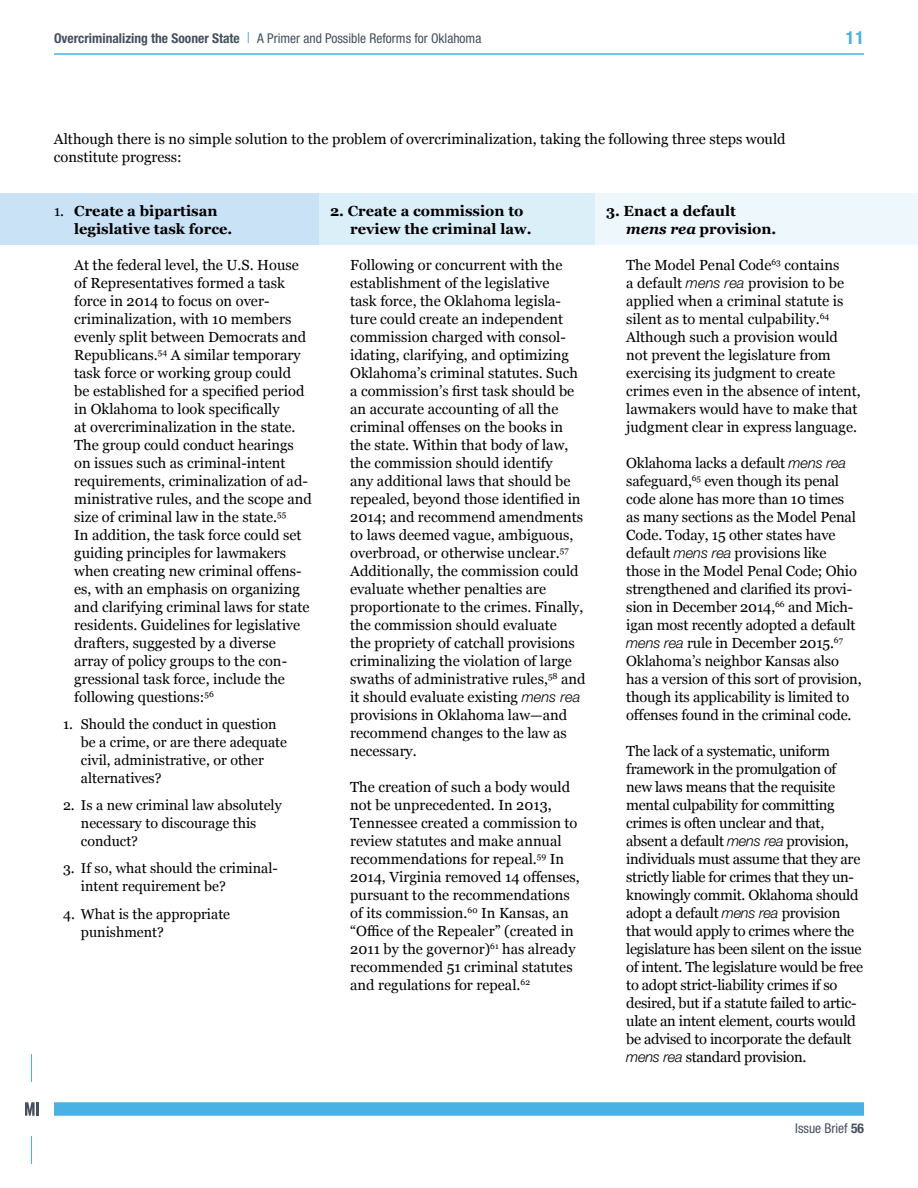
<style>
.page{position:relative;width:918px;height:1188px;background:#fff}
.page>*{position:absolute;margin:0;border:0;box-sizing:border-box;transform-origin:0 0}
.t1{font:700 condensed 18px "Helvetica Neue LT Pro";color:#4ab1e4}
.t2{font:14.7px/18px "Georgia";color:#000}
.t3{font:14.7px/18px "Georgia";letter-spacing:-.02em;color:#000}
.t4{font:700 14.7px/18px "Georgia";color:#000}
.t5{font:14.25px/18px "Georgia";color:#000}
.t6{font:condensed 13.5px "Helvetica Neue LT Pro";color:#45505f}
.s1{font-weight:700}
.s2{font-size:15.15px;color:#4ab1e4}
.s3{font-weight:400}
.s4{font-family:"Helvetica Neue LT Pro";font-weight:300;font-style:italic}
.s5{font-style:italic}
</style>
<div class="page">
<div style="left:54px;top:1102px;width:810px;height:14px;background:#4ab1e4"></div>
<hr style="left:54px;top:53px;width:810px;height:2px;background:#4ab1e4">
<svg style="left:31px;top:1054px;width:1px;height:28px"></svg>
<svg style="left:31px;top:1136px;width:1px;height:28px"></svg>
<svg style="left:25px;top:1102px;width:10px;height:14px"></svg>
<hr style="left:36px;top:1102px;width:3px;height:14px;background:#45505f">
<div style="left:0;top:193px;width:319px;height:52px;background:#cae2f5"></div>
<div style="left:319px;top:193px;width:276px;height:52px;background:#dbeff9"></div>
<div style="left:595px;top:193px;width:323px;height:52px;background:#edf7fc"></div>
<p class="t6" style="left:54px;top:30px;width:429px"><span class="s1">Overcriminalizing the Sooner State</span> <span class="s2">|</span> A Primer and Possible Reforms for Oklahoma</p>
<p class="t2" style="left:54px;top:129px;width:733px">Although there is no simple solution to the problem of overcriminalization, taking the following three steps would constitute progress:</p>
<p class="t1" style="left:846px;top:27px;width:20px">11</p>
<p class="t4" style="left:74px;top:201px;width:160px;text-indent:-20px"><span class="s3">1.</span> Create a bipartisan legislative task force.</p>
<p class="t2" style="left:74px;top:255px;width:239px">At the federal level, the U.S. House of Representatives formed a task force in 2014 to focus on over&shy;criminalization, with 10 members evenly split between Democrats and Republicans.<sup>54</sup> A similar temporary task force or working group could<br>be established for a specified period in Oklahoma to look specifically<br>at overcriminalization in the state.<br>The group could conduct hearings on issues such as criminal-intent requirements, criminalization of ad&shy;ministrative rules, and the scope and size of criminal law in the state.<sup>55<br></sup>In addition, the task force could set guiding principles for lawmakers when creating new criminal offens&shy;es, with an emphasis on organizing and clarifying criminal laws for state residents. Guidelines for legislative drafters, suggested by a diverse array of policy groups to the con&shy;gressional task force, include the following questions:<sup>56</sup></p>
<p class="t5" style="left:81px;top:714px;width:208px;text-indent:-18px">1. Should the conduct in question be a crime, or are there adequate civil, administrative, or other alternatives?</p>
<p class="t5" style="left:81px;top:796px;width:202px;text-indent:-18px">2. Is a new criminal law absolutely necessary to discourage this conduct?</p>
<p class="t5" style="left:81px;top:859px;width:198px;text-indent:-18px">3. If so, what should the criminal&shy;intent requirement be?</p>
<p class="t5" style="left:81px;top:904px;width:151px;text-indent:-18px">4. What is the appropriate punishment?</p>
<p class="t4" style="left:350px;top:201px;width:183px;text-indent:-20px">2. Create a commission to review the criminal law.</p>
<p class="t2" style="left:350px;top:255px;width:237px">Following or concurrent with the establishment of the legislative<br>task force, the Oklahoma legisla&shy;ture could create an independent commission charged with consol&shy;idating, clarifying, and optimizing Oklahoma’s criminal statutes. Such a commission’s first task should be an accurate accounting of all the criminal offenses on the books in the state. Within that body of law, the commission should identify<br>any additional laws that should be repealed, beyond those identified in 2014; and recommend amendments to laws deemed vague, ambiguous, overbroad, or otherwise unclear.<sup>57<br></sup>Additionally, the commission could evaluate whether penalties are proportionate to the crimes. Finally, the commission should evaluate<br>the propriety of catchall provisions criminalizing the violation of large swaths of administrative rules,<sup>58</sup> and it should evaluate existing <span class="s4">mens rea </span>provisions in Oklahoma law—and recommend changes to the law as necessary.</p>
<p class="t2" style="left:350px;top:777px;width:231px">The creation of such a body would not be unprecedented. In 2013, Tennessee created a commission to review statutes and make annual recommendations for repeal.<sup>59</sup> In 2014, Virginia removed 14 offenses, pursuant to the recommendations of its commission.<sup>60</sup> In Kansas, an “Office of the Repealer” (created in 2011 by the governor)<sup>61</sup> has already recommended 51 criminal statutes and regulations for repeal.<sup>62</sup></p>
<p class="t4" style="left:626px;top:201px;width:152px;text-indent:-20px">3. Enact a default <span class="s5">mens rea</span> provision.</p>
<p class="t2" style="left:626px;top:255px;width:236px">The Model Penal Code<sup>63</sup> contains<br>a default <span class="s4">mens rea</span> provision to be applied when a criminal statute is silent as to mental culpability.<sup>64<br></sup>Although such a provision would not prevent the legislature from exercising its judgment to create crimes even in the absence of intent, lawmakers would have to make that judgment clear in express language.</p>
<p class="t2" style="left:626px;top:453px;width:237px">Oklahoma lacks a default <span class="s4">mens rea </span>safeguard,<sup>65</sup> even though its penal code alone has more than 10 times<br>as many sections as the Model Penal Code. Today, 15 other states have default <span class="s4">mens rea</span> provisions like those in the Model Penal Code; Ohio strengthened and clarified its provi&shy;sion in December 2014,<sup>66</sup> and Mich&shy;igan most recently adopted a default <span class="s4">mens rea</span> rule in December 2015.<sup>67<br></sup>Oklahoma’s neighbor Kansas also has a version of this sort of provision, though its applicability is limited to offenses found in the criminal code.</p>
<p class="t3" style="left:626px;top:741px;width:238px">The lack of a systematic, uniform framework in the promulgation of new laws means that the requisite mental culpability for committing crimes is often unclear and that, absent a default <span class="s4">mens rea</span> provision, individuals must assume that they are strictly liable for crimes that they un&shy;knowingly commit. Oklahoma should adopt a default <span class="s4">mens rea</span> provision that would apply to crimes where the legislature has been silent on the issue of intent. The legislature would be free to adopt strict-liability crimes if so desired, but if a statute failed to artic&shy;ulate an intent element, courts would be advised to incorporate the default <span class="s4">mens rea</span> standard provision.</p>
<p class="t6" style="left:795px;top:1120px;width:70px">Issue Brief <span class="s1">56</span></p>
</div>
